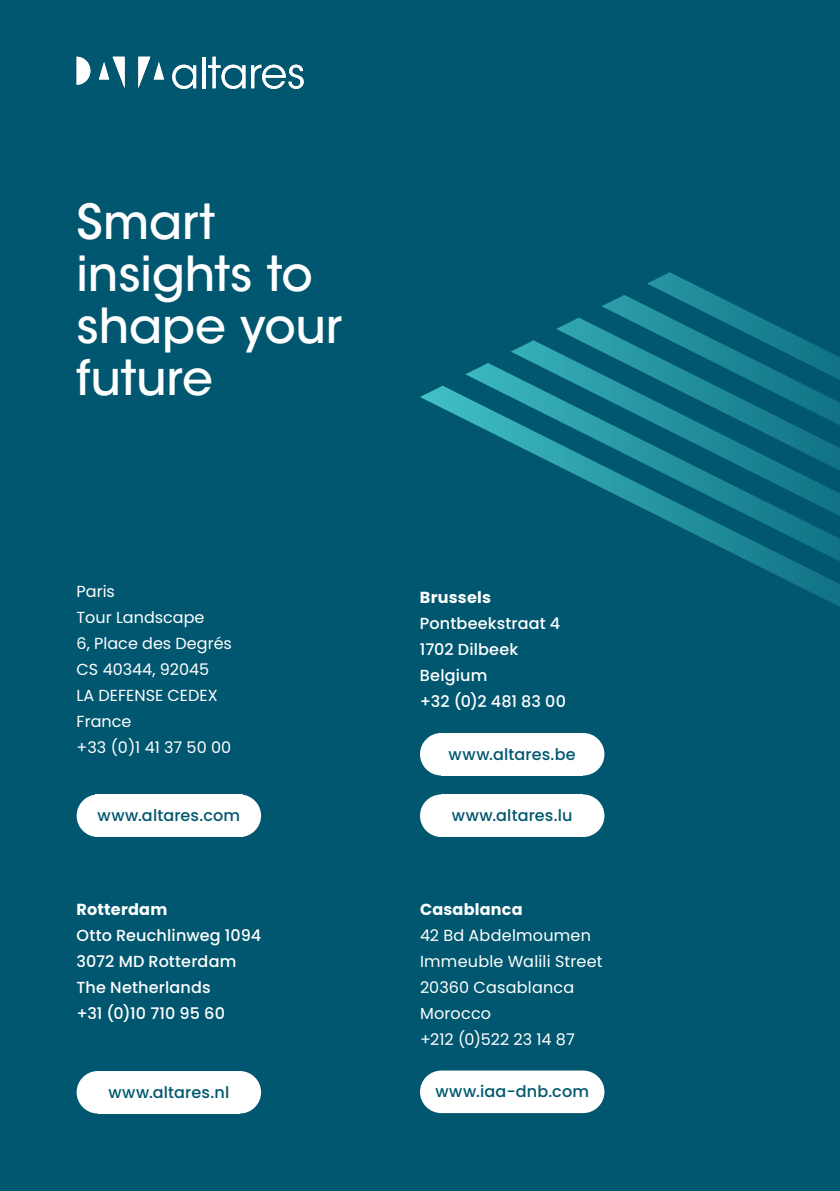
<style>
.page{position:relative;width:840px;height:1191px;background:#fff}
.page>*{position:absolute;margin:0;border:0;box-sizing:border-box;transform-origin:0 0}
.Title_24_26_med{font:500 48px/52px "ITC Avant Garde Std";letter-spacing:-.005em;color:#fff}
.Text_8_13_reg{font:500 16px/26px "Poppins";letter-spacing:.01em;color:#fff}
.Title_24_26_med-2{font:16px/26px "Poppins";color:#fff}
.Text_8_13_reg-2{font:16px "Poppins";letter-spacing:.015em;color:#fff}
.Text_8_13_reg-3{font:500 16px "Poppins";letter-spacing:.01em;color:#00576f}
.Text_8_13_reg-4{font:700 16px "Poppins";letter-spacing:.015em;color:#fff}
</style>
<div class="page">
<div style="left:0;top:0;width:839px;height:1191px;background:#00576f"></div>
<svg style="left:99px;top:57px;width:26px;height:31px"></svg>
<svg style="left:138px;top:57px;width:26px;height:31px"></svg>
<svg style="left:77px;top:57px;width:13px;height:28px"></svg>
<svg style="left:172px;top:65px;width:24px;height:24px"></svg>
<hr style="left:202px;top:57px;width:3px;height:31px;background:#fff">
<svg style="left:208px;top:57px;width:37px;height:32px"></svg>
<svg style="left:251px;top:65px;width:52px;height:24px"></svg>
<div style="left:77px;top:794px;width:184px;height:43px;background:#fff;border-radius:21px"></div>
<div style="left:420px;top:1070px;width:184px;height:43px;background:#fff;border-radius:21px"></div>
<div style="left:420px;top:733px;width:184px;height:42px;background:#fff;border-radius:21px"></div>
<div style="left:420px;top:794px;width:184px;height:43px;background:#fff;border-radius:21px"></div>
<div style="left:77px;top:1071px;width:184px;height:42px;background:#fff;border-radius:21px"></div>
<svg style="left:647px;top:272px;width:68px;height:23px"></svg>
<svg style="left:602px;top:295px;width:157px;height:22px"></svg>
<svg style="left:556px;top:317px;width:249px;height:23px"></svg>
<svg style="left:511px;top:340px;width:328px;height:23px"></svg>
<svg style="left:465px;top:363px;width:374px;height:23px"></svg>
<svg style="left:420px;top:386px;width:419px;height:220px"></svg>
<p class="Title_24_26_med" style="left:77px;top:196px;width:267px">Smart insights to shape your future</p>
<p class="Title_24_26_med-2" style="left:77px;top:578px;width:157px">Paris<br>Tour Landscape<br>6, Place des Degrés<br>CS 40344, 92045<br>LA DEFENSE CEDEX<br>France<br>+33 (0)1 41 37 50 00</p>
<p class="Text_8_13_reg-3" style="left:97px;top:806px;width:144px">www.altares.com</p>
<p class="Text_8_13_reg-4" style="left:77px;top:900px;width:92px">Rotterdam</p>
<p class="Text_8_13_reg" style="left:77px;top:922px;width:186px">Otto Reuchlinweg 1094</p>
<p class="Text_8_13_reg" style="left:77px;top:948px;width:161px">3072 MD Rotterdam</p>
<p class="Text_8_13_reg" style="left:77px;top:974px;width:136px">The Netherlands</p>
<p class="Text_8_13_reg" style="left:77px;top:1000px;width:150px">+31 (0)10 710 95 60</p>
<p class="Text_8_13_reg-3" style="left:108px;top:1083px;width:122px">www.altares.nl</p>
<p class="Text_8_13_reg-4" style="left:420px;top:588px;width:72px">Brussels</p>
<p class="Text_8_13_reg" style="left:420px;top:610px;width:142px">Pontbeekstraat 4</p>
<p class="Text_8_13_reg" style="left:420px;top:636px;width:100px">1702 Dilbeek<br>Belgium</p>
<p class="Text_8_13_reg" style="left:420px;top:688px;width:147px">+32 (0)2 481 83 00</p>
<p class="Text_8_13_reg-3" style="left:448px;top:745px;width:129px">www.altares.be</p>
<p class="Text_8_13_reg-3" style="left:451px;top:806px;width:122px">www.altares.lu</p>
<p class="Text_8_13_reg-4" style="left:420px;top:900px;width:104px">Casablanca</p>
<p class="Text_8_13_reg-2" style="left:420px;top:926px;width:172px">42 Bd Abdelmoumen</p>
<p class="Text_8_13_reg-2" style="left:420px;top:952px;width:184px">Immeuble Walili Street</p>
<p class="Text_8_13_reg-2" style="left:420px;top:978px;width:156px">20360 Casablanca</p>
<p class="Text_8_13_reg-2" style="left:420px;top:1004px;width:73px">Morocco</p>
<p class="Text_8_13_reg-2" style="left:420px;top:1030px;width:156px">+212 (0)522 23 14 87</p>
<p class="Text_8_13_reg-3" style="left:435px;top:1082px;width:155px">www.iaa-dnb.com</p>
</div>
